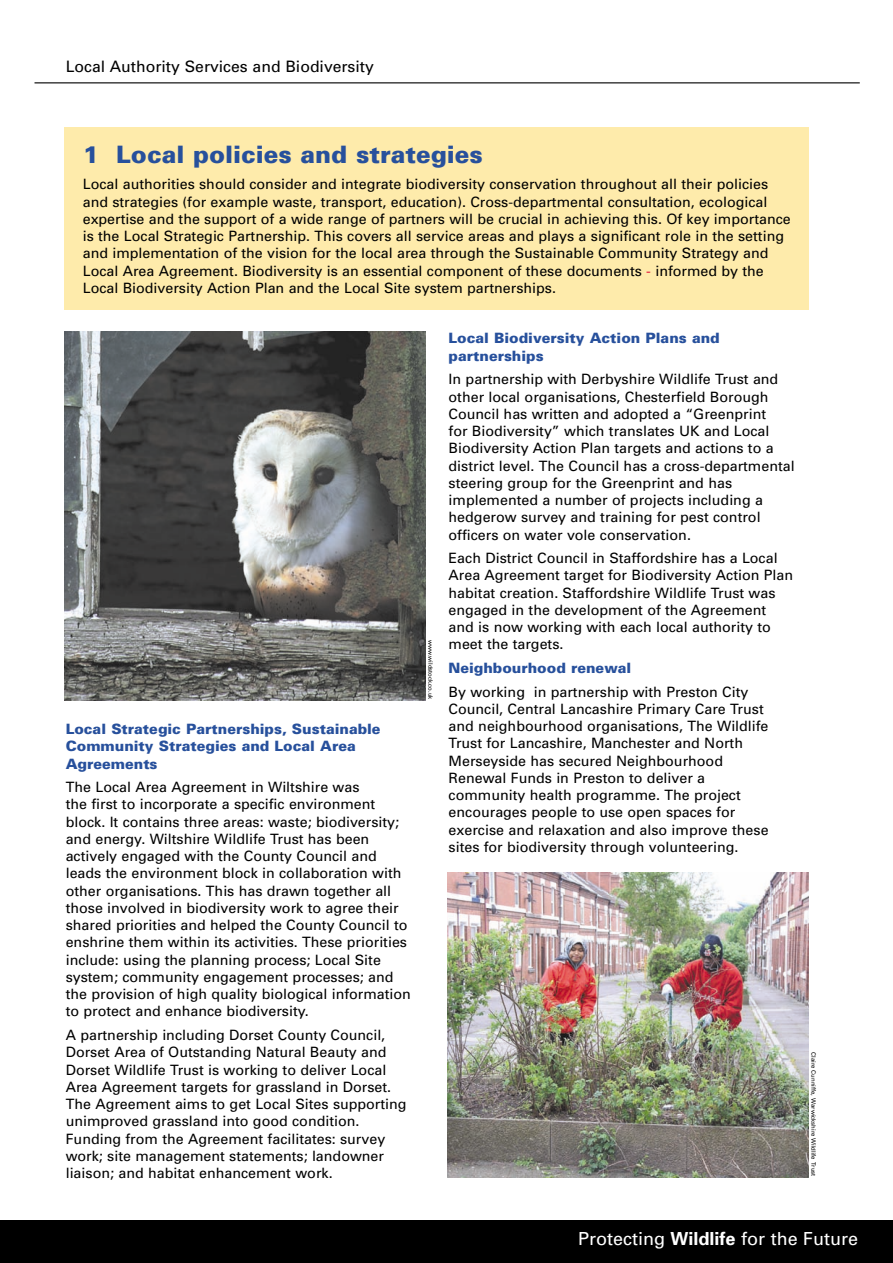
<style>
.page{position:relative;width:893px;height:1263px;background:#fff}
.page>*{position:absolute;margin:0;border:0;box-sizing:border-box;transform-origin:0 0}
.t1{font:900 24px "Univers";color:#27509c}
.t2{font:18px "Univers";color:#fff}
.t3{font:15.75px "Univers";color:#000}
.t4{font:14.25px/17.2px "Univers";color:#000}
.t5{font:900 14.25px/17.2px "Univers";color:#27509c}
.t6{font:6px "Univers";color:#000}
.s1{color:#df0031}
.s2{font-weight:700}
</style>
<div class="page">
<div style="left:64px;top:128px;width:744px;height:182px;background:#feebab"></div>
<div style="left:0;top:1220px;width:892px;height:43px;background:#000"></div>
<hr style="left:34px;top:82px;width:825px;height:1px;background:#000">
<img style="left:64px;top:332px;width:362px;height:369px">
<img style="left:447px;top:873px;width:361px;height:305px">
<p class="t3" style="left:66px;top:61px;width:310px">Local Authority Services and Biodiversity</p>
<h1 class="t1" style="left:83px;top:146px;width:401px">1 Local policies and strategies</h1>
<p class="t4" style="left:83px;top:177px;width:709px">Local authorities should consider and integrate biodiversity conservation throughout all their policies and strategies (for example waste, transport, education). Cross-departmental consultation, ecological expertise and the support of a wide range of partners will be crucial in achieving this. Of key importance is the Local Strategic Partnership. This covers all service areas and plays a significant role in the setting and implementation of the vision for the local area through the Sustainable Community Strategy and Local Area Agreement. Biodiversity is an essential component of these documents <span class="s1">-</span> informed by the Local Biodiversity Action Plan and the Local Site system partnerships.</p>
<p class="t5" style="left:66px;top:722px;width:316px">Local Strategic Partnerships, Sustainable<br>Community Strategies and Local Area<br>Agreements</p>
<p class="t4" style="left:66px;top:780px;width:347px">The Local Area Agreement in Wiltshire was<br>the first to incorporate a specific environment block. It contains three areas: waste; biodiversity; and energy. Wiltshire Wildlife Trust has been actively engaged with the County Council and leads the environment block in collaboration with other organisations. This has drawn together all those involved in biodiversity work to agree their shared priorities and helped the County Council to enshrine them within its activities. These priorities include: using the planning process; Local Site system; community engagement processes; and the provision of high quality biological information to protect and enhance biodiversity.</p>
<p class="t4" style="left:66px;top:1028px;width:342px">A partnership including Dorset County Council, Dorset Area of Outstanding Natural Beauty and Dorset Wildlife Trust is working to deliver Local Area Agreement targets for grassland in Dorset.<br>The Agreement aims to get Local Sites supporting unimproved grassland into good condition.<br>Funding from the Agreement facilitates: survey work; site management statements; landowner liaison; and habitat enhancement work.</p>
<p class="t6" style="left:433px;top:640px;width:61px;rotate:90deg">www.wildstock.co.uk</p>
<p class="t5" style="left:448px;top:331px;width:272px">Local Biodiversity Action Plans and partnerships</p>
<p class="t4" style="left:448px;top:372px;width:347px">In partnership with Derbyshire Wildlife Trust and other local organisations, Chesterfield Borough Council has written and adopted a “Greenprint<br>for Biodiversity” which translates UK and Local Biodiversity Action Plan targets and actions to a district level. The Council has a cross-departmental steering group for the Greenprint and has implemented a number of projects including a hedgerow survey and training for pest control officers on water vole conservation.</p>
<p class="t4" style="left:448px;top:551px;width:346px">Each District Council in Staffordshire has a Local Area Agreement target for Biodiversity Action Plan habitat creation. Staffordshire Wildlife Trust was engaged in the development of the Agreement and is now working with each local authority to meet the targets.</p>
<p class="t5" style="left:448px;top:661px;width:184px">Neighbourhood renewal</p>
<p class="t4" style="left:448px;top:684px;width:321px">By working in partnership with Preston City Council, Central Lancashire Primary Care Trust and neighbourhood organisations, The Wildlife Trust for Lancashire, Manchester and North Merseyside has secured Neighbourhood Renewal Funds in Preston to deliver a community health programme. The project encourages people to use open spaces for exercise and relaxation and also improve these sites for biodiversity through volunteering.</p>
<p class="t6" style="left:815px;top:1052px;width:125px;rotate:90deg">Claire Cunniffe, Warwickshire Wildlife Trust</p>
<p class="t2" style="left:578px;top:1232px;width:281px">Protecting <span class="s2">Wildlife</span> for the Future</p>
</div>
